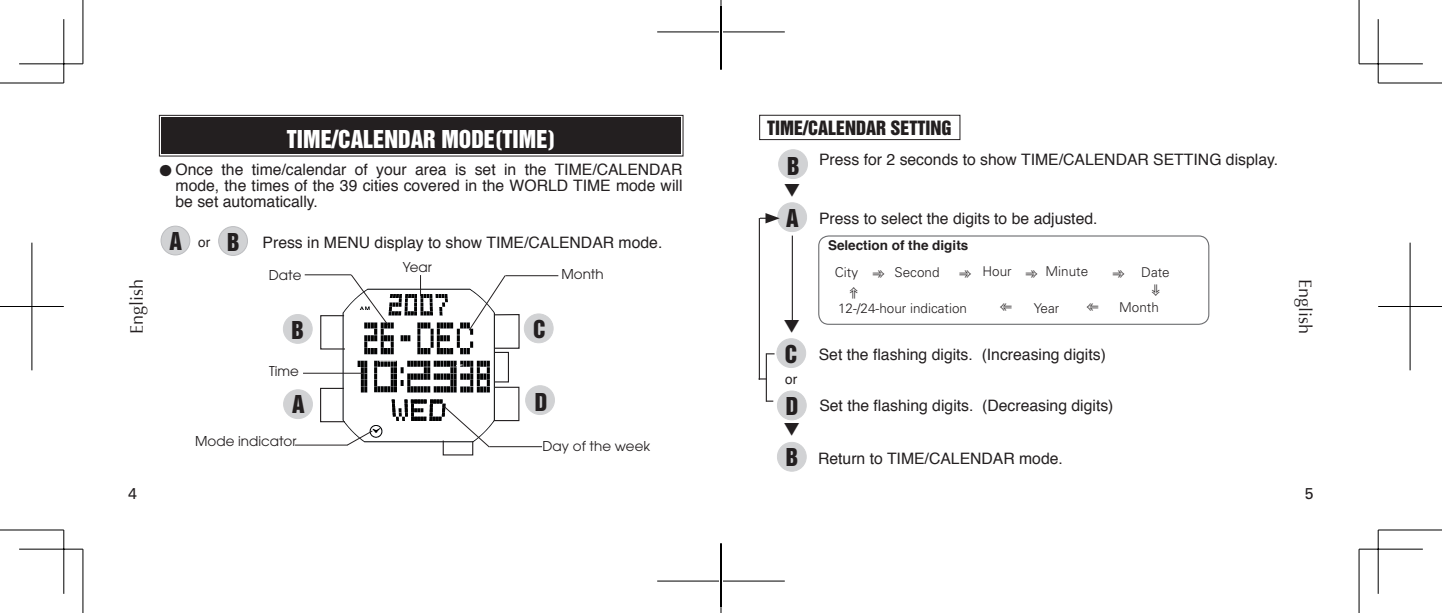
<style>
.page{position:relative;width:1442px;height:613px;background:#fff}
.page>*{position:absolute;margin:0;border:0;box-sizing:border-box;transform-origin:0 0}
.t1{font:22.5px "Helvetica Inserat";color:#fff}
.t2{font:22.5px "Helvetica Inserat";color:#231f20}
.t3{font:18px "Helvetica Inserat";color:#231f20}
.t4{font:18px "Optima";color:#231f20}
.t5{font:15.75px/16px "Helvetica";color:#231f20;text-align:justify}
.t6{font:15.75px "Univers";color:#231f20}
.t7{font:300 13.5px "Univers";color:#231f20}
.t8{font:13.5px "Avant Garde";color:#231f20}
.t9{font:700 13.5px "Helvetica";color:#231f20}
.t10{font:13.5px "Helvetica";color:#231f20}
.s1{font-family:"Helvetica Inserat";font-size:22.5px}
</style>
<div class="page">
<svg style="left:159px;top:114px;width:525px;height:43px;background:#3a3737"></svg>
<div style="left:163px;top:119px;width:516px;height:34px;border:1px solid #231f20"></div>
<div style="left:759px;top:115px;width:201px;height:25px;border:1px solid #231f20"></div>
<div style="left:778px;top:150px;width:29px;height:28px;background:#d1d2d4;border-radius:50%"></div>
<div style="left:778px;top:149px;width:30px;height:30px;border:1px solid #d1d2d4;border-radius:50%"></div>
<div style="left:778px;top:203px;width:28px;height:28px;background:#d1d2d4;border-radius:50%"></div>
<div style="left:777px;top:202px;width:30px;height:30px;border:1px solid #d1d2d4;border-radius:50%"></div>
<svg style="left:760px;top:213px;width:20px;height:10px"></svg>
<hr style="left:759px;top:218px;width:1px;height:161px;background:#231f20">
<div style="left:818px;top:235px;width:391px;height:90px;border:1px solid #6c6d70;border-radius:10px"></div>
<div style="left:777px;top:338px;width:28px;height:29px;background:#d1d2d4;border-radius:50%"></div>
<div style="left:776px;top:338px;width:30px;height:29px;border:1px solid #d1d2d4;border-radius:50%"></div>
<div style="left:777px;top:391px;width:29px;height:28px;background:#d1d2d4;border-radius:50%"></div>
<div style="left:777px;top:390px;width:29px;height:30px;border:1px solid #d1d2d4;border-radius:50%"></div>
<hr style="left:766px;top:353px;width:1px;height:48px;background:#231f20">
<div style="left:777px;top:442px;width:29px;height:29px;background:#d1d2d4;border-radius:50%"></div>
<div style="left:777px;top:442px;width:29px;height:29px;border:1px solid #d1d2d4;border-radius:50%"></div>
<hr style="left:792px;top:235px;width:1px;height:89px;background:#231f20">
<div style="left:283px;top:314px;width:29px;height:29px;background:#d1d2d4;border-radius:50%"></div>
<div style="left:283px;top:314px;width:29px;height:29px;border:1px solid #d1d2d4;border-radius:50%"></div>
<div style="left:284px;top:389px;width:28px;height:29px;background:#d1d2d4;border-radius:50%"></div>
<div style="left:283px;top:389px;width:30px;height:29px;border:1px solid #d1d2d4;border-radius:50%"></div>
<div style="left:526px;top:385px;width:28px;height:29px;background:#d1d2d4;border-radius:50%"></div>
<div style="left:525px;top:385px;width:30px;height:29px;border:1px solid #d1d2d4;border-radius:50%"></div>
<div style="left:524px;top:314px;width:29px;height:28px;background:#d1d2d4;border-radius:50%"></div>
<div style="left:524px;top:313px;width:29px;height:30px;border:1px solid #d1d2d4;border-radius:50%"></div>
<hr style="left:303px;top:372px;width:61px;height:1px;background:#231f20">
<hr style="left:505px;top:275px;width:53px;height:1px;background:#231f20">
<hr style="left:305px;top:274px;width:46px;height:1px;background:#231f20">
<hr style="left:489px;top:446px;width:53px;height:1px;background:#231f20">
<div style="left:161px;top:226px;width:29px;height:29px;background:#d1d2d4;border-radius:50%"></div>
<div style="left:161px;top:226px;width:29px;height:29px;border:1px solid #bcbdc0;border-radius:50%"></div>
<div style="left:219px;top:226px;width:28px;height:29px;background:#d1d2d4;border-radius:50%"></div>
<div style="left:218px;top:226px;width:30px;height:29px;border:1px solid #bcbdc0;border-radius:50%"></div>
<svg style="left:320px;top:274px;width:199px;height:182px"></svg>
<hr style="left:295px;top:444px;width:53px;height:1px;background:#231f20">
<svg style="left:0;top:82px;width:62px;height:1px"></svg>
<svg style="left:1379px;top:82px;width:63px;height:1px"></svg>
<svg style="left:82px;top:0;width:1px;height:62px"></svg>
<svg style="left:82px;top:550px;width:1px;height:62px"></svg>
<hr style="left:0;top:83px;width:64px;height:1px;background:#000">
<hr style="left:1378px;top:83px;width:64px;height:1px;background:#000">
<hr style="left:0;top:529px;width:64px;height:1px;background:#000">
<hr style="left:1378px;top:529px;width:64px;height:1px;background:#000">
<hr style="left:83px;top:0;width:1px;height:64px;background:#000">
<hr style="left:83px;top:549px;width:1px;height:63px;background:#000">
<hr style="left:1358px;top:0;width:1px;height:64px;background:#000">
<hr style="left:1358px;top:549px;width:1px;height:63px;background:#000">
<hr style="left:19px;top:63px;width:64px;height:1px;background:#000">
<hr style="left:1359px;top:63px;width:63px;height:1px;background:#000">
<hr style="left:19px;top:548px;width:64px;height:1px;background:#000">
<hr style="left:1359px;top:548px;width:63px;height:1px;background:#000">
<hr style="left:63px;top:19px;width:1px;height:64px;background:#000">
<hr style="left:63px;top:529px;width:1px;height:64px;background:#000">
<hr style="left:1377px;top:19px;width:1px;height:64px;background:#000">
<hr style="left:1377px;top:529px;width:1px;height:64px;background:#000">
<hr style="left:657px;top:32px;width:128px;height:1px;background:#000">
<hr style="left:720px;top:0;width:1px;height:64px;background:#000">
<hr style="left:657px;top:580px;width:128px;height:1px;background:#000">
<hr style="left:720px;top:549px;width:1px;height:63px;background:#000">
<hr style="left:0;top:306px;width:64px;height:1px;background:#000">
<hr style="left:32px;top:242px;width:1px;height:128px;background:#000">
<hr style="left:1378px;top:306px;width:64px;height:1px;background:#000">
<hr style="left:1409px;top:242px;width:1px;height:128px;background:#000">
<hr style="left:719px;top:22px;width:3px;height:47px;background:#fff">
<hr style="left:719px;top:543px;width:3px;height:48px;background:#fff">
<hr style="left:720px;top:22px;width:1px;height:47px;background:#000">
<hr style="left:720px;top:543px;width:1px;height:48px;background:#000">
<p class="t3" style="left:767px;top:117px;width:186px">TIME/CALENDAR SETTING</p>
<p class="t5" style="left:819px;top:152px;width:460px">Press for 2 seconds to show TIME/CALENDAR SETTING display.</p>
<h1 class="t1" style="left:287px;top:126px;width:270px">TIME/CALENDAR MODE(TIME)</h1>
<h1 class="t2" style="left:787px;top:152px;width:14px">B</h1>
<p class="t5" style="left:175px;top:162px;width:508px;text-indent:-16px">● Once the time/calendar of your area is set in the TIME/CALENDAR mode, the times of the 39 cities covered in the WORLD TIME mode will be set automatically.</p>
<p class="t5" style="left:263px;top:234px;width:401px">Press in MENU display to show TIME/CALENDAR mode.</p>
<h1 class="t2" style="left:786px;top:204px;width:14px">A</h1>
<p class="t5" style="left:819px;top:211px;width:280px">Press to select the digits to be adjusted.</p>
<p class="t9" style="left:828px;top:234px;width:142px">Selection of the digits</p>
<p class="t7" style="left:835px;top:263px;width:25px">City</p>
<p class="t7" style="left:894px;top:263px;width:47px">Second</p>
<p class="t7" style="left:838px;top:300px;width:131px">12-/24-hour indication</p>
<p class="t7" style="left:1033px;top:300px;width:27px">Year</p>
<p class="t7" style="left:1119px;top:298px;width:41px">Month</p>
<h1 class="t2" style="left:170px;top:228px;width:72px">A<sup>or</sup>B</h1>
<p class="t8" style="left:403px;top:259px;width:30px">Year</p>
<p class="t7" style="left:959px;top:263px;width:130px">➾ Hour ➾ Minute</p>
<p class="t7" style="left:1141px;top:263px;width:30px">Date</p>
<p class="t8" style="left:561px;top:266px;width:44px">Month</p>
<p class="t8" style="left:269px;top:267px;width:34px">Date</p>
<p class="t4" style="left:126px;top:334px;width:57px;rotate:-90deg">English</p>
<p class="t4" style="left:1315px;top:279px;width:57px;rotate:90deg">English</p>
<h1 class="t2" style="left:533px;top:316px;width:14px">C</h1>
<h1 class="t2" style="left:292px;top:316px;width:14px">B</h1>
<p class="t8" style="left:269px;top:362px;width:32px">Time</p>
<h1 class="t2" style="left:292px;top:391px;width:14px">A</h1>
<h1 class="t2" style="left:535px;top:389px;width:14px">D</h1>
<p class="t8" style="left:195px;top:433px;width:103px">Mode indicator</p>
<p class="t8" style="left:542px;top:438px;width:109px">Day of the week</p>
<h1 class="t2" style="left:785px;top:340px;width:14px">C</h1>
<h1 class="t2" style="left:786px;top:392px;width:14px">D</h1>
<p class="t10" style="left:785px;top:368px;width:14px">or</p>
<p class="t5" style="left:819px;top:346px;width:289px">Set the flashing digits. (Increasing digits)</p>
<p class="t5" style="left:819px;top:397px;width:296px">Set the flashing digits. (Decreasing digits)</p>
<p class="t5" style="left:786px;top:451px;width:278px"><span class="s1">B</span> Return to TIME/CALENDAR mode.</p>
<p class="t6" style="left:128px;top:484px;width:10px">4</p>
<p class="t6" style="left:1305px;top:484px;width:10px">5</p>
</div>
